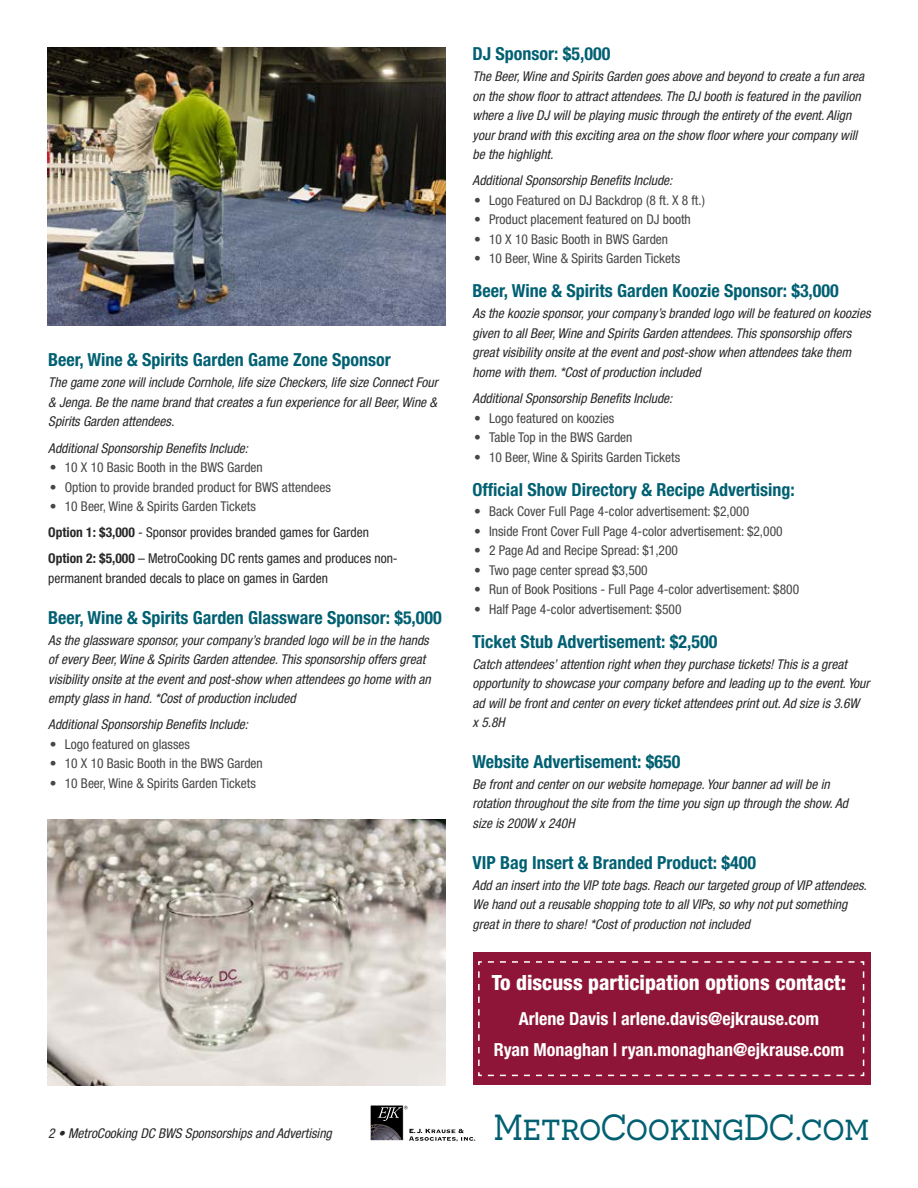
<style>
.page{position:relative;width:918px;height:1188px;background:#fff}
.page>*{position:absolute;margin:0;border:0;box-sizing:border-box;transform-origin:0 0}
.t1{font:36.3px "Novecentoslabwide";color:#006072;scale:.91 1}
.t2{font:800 condensed 21px "Helvetica Neue LT Std";color:#fff}
.t3{font:700 condensed 18px "Helvetica Neue LT Std";color:#006072}
.t4{font:700 condensed 18px/30.8px "Helvetica Neue LT Std";color:#fff;text-align:center}
.t5{font:italic condensed 13.5px/19.5px "Helvetica Neue LT Std";color:#292829}
.t6{font:condensed 13.5px "Helvetica Neue LT Std";color:#464547}
.t7{font:condensed 13.5px/26.2px "Helvetica Neue LT Std";color:#292829}
.s1{color:#464547}
.s2{font-weight:700}
</style>
<div class="page">
<div style="left:473px;top:953px;width:398px;height:132px;background:#8e1537"></div>
<svg style="left:478px;top:961px;width:387px;height:116px"></svg>
<img style="left:47px;top:819px;width:399px;height:267px">
<img style="left:47px;top:48px;width:398px;height:278px">
<svg style="left:370px;top:1106px;width:105px;height:36px"></svg>
<h3 class="t3" style="left:48px;top:349px;width:344px">Beer, Wine &amp; Spirits Garden Game Zone Sponsor</h3>
<p class="t5" style="left:48px;top:373px;width:391px;text-align:justify">The game zone will include Cornhole, life size Checkers, life size Connect Four &amp; Jenga. Be the name brand that creates a fun experience for all Beer, Wine &amp; Spirits Garden attendees.</p>
<p class="t5" style="left:48px;top:438px;width:201px">Additional Sponsorship Benefits Include:</p>
<p class="t6" style="left:50px;top:459px;width:215px">• 10 X 10 Basic Booth in the BWS Garden</p>
<p class="t6" style="left:50px;top:479px;width:283px">• Option to provide branded product for BWS attendees</p>
<p class="t7" style="left:48px;top:493px;width:351px"><span class="s1">• 10 Beer, Wine &amp; Spirits Garden Tickets<br></span><span class="s2">Option 1: $3,000</span> - Sponsor provides branded games for Garden<br><span class="s2">Option 2: $5,000</span> – MetroCooking DC rents games and produces non-</p>
<p class="t7" style="left:48px;top:565px;width:281px">permanent branded decals to place on games in Garden</p>
<h3 class="t3" style="left:48px;top:607px;width:395px">Beer, Wine &amp; Spirits Garden Glassware Sponsor: $5,000</h3>
<p class="t5" style="left:48px;top:630px;width:384px">As the glassware sponsor, your company’s branded logo will be in the hands of every Beer, Wine &amp; Spirits Garden attendee. This sponsorship offers great visibility onsite at the event and post-show when attendees go home with an empty glass in hand. *Cost of production included</p>
<p class="t5" style="left:48px;top:715px;width:201px">Additional Sponsorship Benefits Include:</p>
<p class="t6" style="left:50px;top:736px;width:142px">• Logo featured on glasses</p>
<p class="t6" style="left:50px;top:756px;width:215px">• 10 X 10 Basic Booth in the BWS Garden</p>
<p class="t6" style="left:50px;top:775px;width:208px">• 10 Beer, Wine &amp; Spirits Garden Tickets</p>
<p class="t5" style="left:48px;top:1124px;width:285px">2 • MetroCooking DC BWS Sponsorships and Advertising</p>
<h3 class="t3" style="left:473px;top:43px;width:139px">DJ Sponsor: $5,000</h3>
<p class="t5" style="left:473px;top:67px;width:393px">The Beer, Wine and Spirits Garden goes above and beyond to create a fun area on the show floor to attract attendees. The DJ booth is featured in the pavilion where a live DJ will be playing music through the entirety of the event. Align your brand with this exciting area on the show floor where your company will be the highlight.</p>
<p class="t5" style="left:473px;top:171px;width:201px">Additional Sponsorship Benefits Include:</p>
<p class="t6" style="left:474px;top:192px;width:232px">• Logo Featured on DJ Backdrop (8 ft. X 8 ft.)</p>
<p class="t6" style="left:474px;top:212px;width:218px">• Product placement featured on DJ booth</p>
<p class="t6" style="left:474px;top:231px;width:196px">• 10 X 10 Basic Booth in BWS Garden</p>
<p class="t6" style="left:474px;top:251px;width:208px">• 10 Beer, Wine &amp; Spirits Garden Tickets</p>
<h3 class="t3" style="left:473px;top:280px;width:368px">Beer, Wine &amp; Spirits Garden Koozie Sponsor: $3,000</h3>
<p class="t5" style="left:473px;top:304px;width:399px">As the koozie sponsor, your company’s branded logo will be featured on koozies given to all Beer, Wine and Spirits Garden attendees. This sponsorship offers great visibility onsite at the event and post-show when attendees take them home with them. *Cost of production included</p>
<p class="t5" style="left:473px;top:389px;width:201px">Additional Sponsorship Benefits Include:</p>
<p class="t6" style="left:474px;top:410px;width:142px">• Logo featured on koozies</p>
<p class="t6" style="left:474px;top:429px;width:160px">• Table Top in the BWS Garden</p>
<p class="t6" style="left:474px;top:449px;width:208px">• 10 Beer, Wine &amp; Spirits Garden Tickets</p>
<h3 class="t3" style="left:473px;top:478px;width:324px">Official Show Directory &amp; Recipe Advertising:</h3>
<p class="t6" style="left:474px;top:504px;width:277px">• Back Cover Full Page 4-color advertisement: $2,000</p>
<p class="t6" style="left:474px;top:523px;width:310px">• Inside Front Cover Full Page 4-color advertisement: $2,000</p>
<p class="t6" style="left:474px;top:543px;width:205px">• 2 Page Ad and Recipe Spread: $1,200</p>
<p class="t6" style="left:474px;top:562px;width:175px">• Two page center spread $3,500</p>
<p class="t6" style="left:474px;top:582px;width:327px">• Run of Book Positions - Full Page 4-color advertisement: $800</p>
<p class="t6" style="left:474px;top:601px;width:209px">• Half Page 4-color advertisement: $500</p>
<h3 class="t3" style="left:473px;top:631px;width:246px">Ticket Stub Advertisement: $2,500</h3>
<p class="t5" style="left:473px;top:655px;width:398px">Catch attendees’ attention right when they purchase tickets! This is a great opportunity to showcase your company before and leading up to the event. Your ad will be front and center on every ticket attendees print out. Ad size is 3.6W<br>x 5.8H</p>
<h3 class="t3" style="left:473px;top:751px;width:209px">Website Advertisement: $650</h3>
<p class="t5" style="left:473px;top:775px;width:377px">Be front and center on our website homepage. Your banner ad will be in rotation throughout the site from the time you sign up through the show. Ad size is 200W x 240H</p>
<h3 class="t3" style="left:473px;top:851px;width:285px">VIP Bag Insert &amp; Branded Product: $400</h3>
<p class="t5" style="left:473px;top:875px;width:396px">Add an insert into the VIP tote bags. Reach our targeted group of VIP attendees.<br>We hand out a reusable shopping tote to all VIPs, so why not put something great in there to share! *Cost of production not included</p>
<h2 class="t2" style="left:492px;top:970px;width:356px">To discuss participation options contact:</h2>
<h3 class="t4" style="left:494px;top:1003px;width:352px">Arlene Davis | arlene.davis@ejkrause.com<br>Ryan Monaghan | ryan.monaghan@ejkrause.com</h3>
<h1 class="t1" style="left:494px;top:1106px;width:414px">MetroCookingDC.com</h1>
</div>
